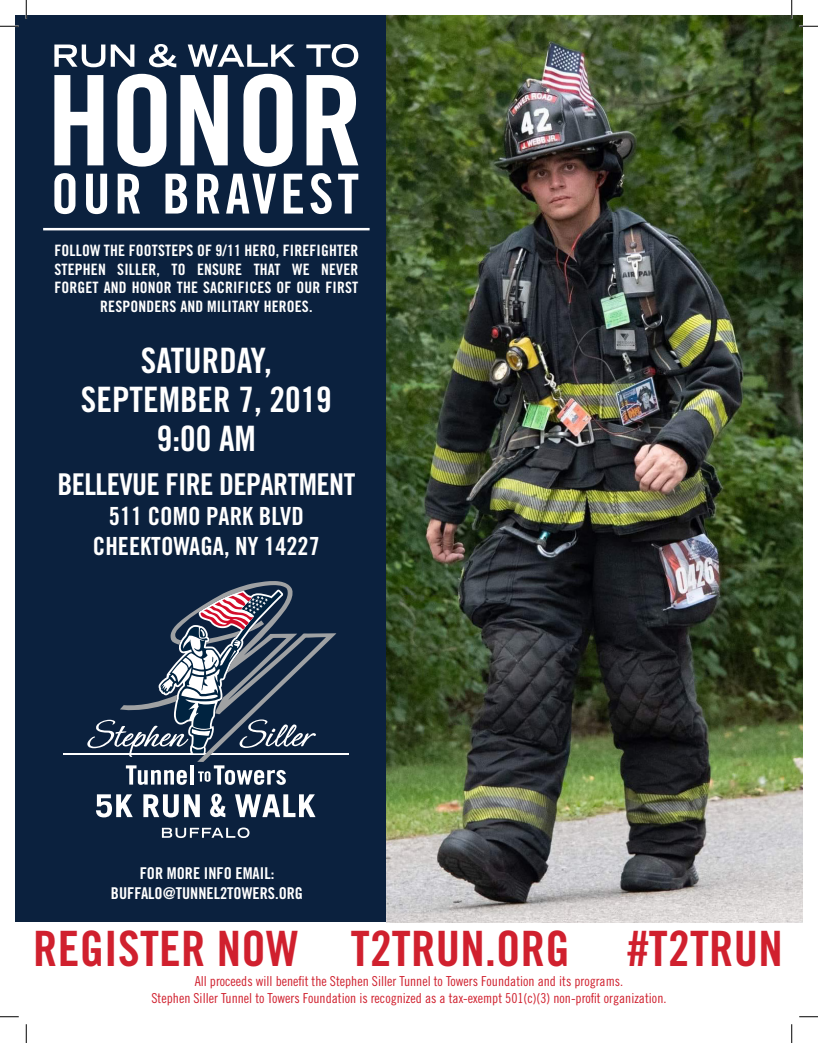
<style>
.page{position:relative;width:818px;height:1043px;background:#fff}
.page>*{position:absolute;margin:0;border:0;box-sizing:border-box;transform-origin:0 0}
.t1{font:48.75px "Trade Gothic LT Std Bd Cn 20";letter-spacing:.005em;color:#d0202e}
.t2{font:35px "Trade Gothic LT Std Bd Cn 20";color:#fff}
.t3{font:30px "Trade Gothic LT Std Bd Cn 20";letter-spacing:-.02em;color:#fff}
.t4{font:25px "Trade Gothic LT Std Bd Cn 20";color:#fff}
.t5{font:16.25px "Trade Gothic LT Std Bd Cn 20";color:#fff}
.t6{font:15.62px/18.8px "Trade Gothic LT Std Bd Cn 20";letter-spacing:.01em;color:#fff;text-align:center}
.t7{font:13.75px "Trade Gothic LT Std Cn 18";color:#d0202e}
</style>
<div class="page">
<div style="left:15px;top:15px;width:371px;height:907px;background:#0b213e"></div>
<svg style="left:54px;top:45px;width:51px;height:22px"></svg>
<svg style="left:111px;top:45px;width:23px;height:22px"></svg>
<svg style="left:149px;top:44px;width:27px;height:23px"></svg>
<svg style="left:188px;top:45px;width:107px;height:22px"></svg>
<svg style="left:306px;top:44px;width:52px;height:23px"></svg>
<svg style="left:54px;top:75px;width:49px;height:90px"></svg>
<svg style="left:117px;top:74px;width:49px;height:93px"></svg>
<svg style="left:180px;top:75px;width:48px;height:90px"></svg>
<svg style="left:243px;top:74px;width:49px;height:93px"></svg>
<svg style="left:306px;top:75px;width:52px;height:90px"></svg>
<svg style="left:54px;top:173px;width:21px;height:41px"></svg>
<svg style="left:86px;top:174px;width:21px;height:40px"></svg>
<svg style="left:118px;top:174px;width:22px;height:39px"></svg>
<svg style="left:165px;top:174px;width:22px;height:39px"></svg>
<svg style="left:197px;top:174px;width:22px;height:39px"></svg>
<svg style="left:226px;top:174px;width:50px;height:39px"></svg>
<svg style="left:284px;top:174px;width:19px;height:39px"></svg>
<svg style="left:310px;top:173px;width:22px;height:41px"></svg>
<svg style="left:338px;top:174px;width:20px;height:39px"></svg>
<hr style="left:43px;top:228px;width:326px;height:2px;background:#fff">
<img style="left:386px;top:15px;width:416px;height:907px">
<svg style="left:162px;top:827px;width:87px;height:11px"></svg>
<hr style="left:63px;top:753px;width:286px;height:1px;background:#fff">
<svg style="left:96px;top:794px;width:37px;height:23px"></svg>
<svg style="left:143px;top:794px;width:57px;height:23px"></svg>
<svg style="left:235px;top:794px;width:80px;height:23px"></svg>
<svg style="left:210px;top:793px;width:15px;height:24px"></svg>
<svg style="left:87px;top:581px;width:249px;height:203px"></svg>
<svg style="left:0;top:25px;width:19px;height:2px"></svg>
<svg style="left:799px;top:25px;width:19px;height:2px"></svg>
<svg style="left:0;top:1016px;width:19px;height:1px"></svg>
<svg style="left:799px;top:1016px;width:19px;height:1px"></svg>
<svg style="left:25px;top:0;width:2px;height:19px"></svg>
<svg style="left:25px;top:1024px;width:2px;height:18px"></svg>
<svg style="left:790px;top:0;width:2px;height:19px"></svg>
<svg style="left:791px;top:1024px;width:1px;height:18px"></svg>
<p class="t6" style="left:54px;top:241px;width:305px">FOLLOW THE FOOTSTEPS OF 9/11 HERO, FIREFIGHTER STEPHEN SILLER, TO ENSURE THAT WE NEVER FORGET AND HONOR THE SACRIFICES OF OUR FIRST RESPONDERS AND MILITARY HEROES.</p>
<p class="t2" style="left:141px;top:339px;width:132px">SATURDAY,</p>
<p class="t2" style="left:81px;top:378px;width:252px">SEPTEMBER 7, 2019</p>
<p class="t2" style="left:157px;top:417px;width:101px">9:00 AM</p>
<p class="t3" style="left:57px;top:466px;width:299px">BELLEVUE FIRE DEPARTMENT</p>
<p class="t4" style="left:109px;top:501px;width:196px">511 COMO PARK BLVD</p>
<p class="t4" style="left:93px;top:531px;width:228px">CHEEKTOWAGA, NY 14227</p>
<p class="t5" style="left:140px;top:863px;width:136px">FOR MORE INFO EMAIL:</p>
<p class="t5" style="left:111px;top:882px;width:194px">BUFFALO@TUNNEL2TOWERS.ORG</p>
<p class="t1" style="left:33px;top:919px;width:267px">REGISTER NOW</p>
<p class="t1" style="left:351px;top:919px;width:220px">T2TRUN.ORG</p>
<p class="t1" style="left:627px;top:919px;width:157px">#T2TRUN</p>
<p class="t7" style="left:195px;top:973px;width:430px">All proceeds will benefit the Stephen Siller Tunnel to Towers Foundation and its programs.</p>
<p class="t7" style="left:151px;top:989px;width:516px">Stephen Siller Tunnel to Towers Foundation is recognized as a tax-exempt 501(c)(3) non-profit organization.</p>
</div>
